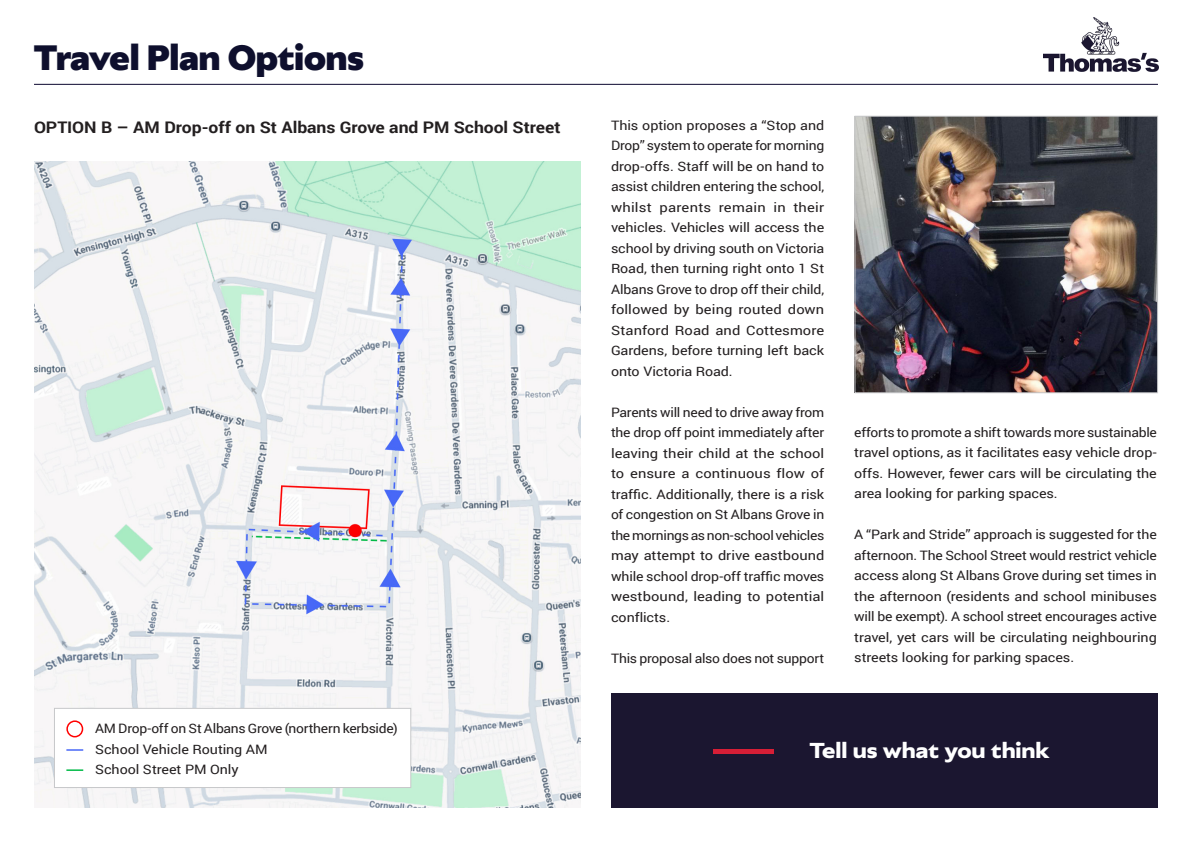
<style>
.page{position:relative;width:1192px;height:842px;background:#fff}
.page>*{position:absolute;margin:0;border:0;box-sizing:border-box;transform-origin:0 0}
.t1{font:700 35px "Gardner Sans";color:#0e0f2d}
.Thomas_Main_Body{font:600 21.5px "Gardner Sans";letter-spacing:-.005em;color:#fff;scale:1.1 1}
.Thomas_Main_Body-2{font:700 16px "Roboto";letter-spacing:-.005em;color:#231f20;scale:1.1 1}
.Thomas_Main_Body-3{font:13px/20.5px "Roboto";letter-spacing:-.005em;color:#231f20;text-align:justify;scale:1.07 1}
.Thomas_Main_Body-4{font:13px/20.5px "Roboto";letter-spacing:-.005em;color:#231f20;text-align:justify;scale:1.1 1}
.Thomas_Main_Body-5{font:13px/20.5px "Roboto";letter-spacing:-.005em;color:#231f20;text-align:justify;scale:1.08 1}
</style>
<div class="page">
<hr style="left:34px;top:84px;width:1124px;height:1px;background:#0b072f">
<img style="left:1043px;top:17px;width:115px;height:54px">
<img style="left:34px;top:161px;width:547px;height:647px">
<img style="left:854px;top:116px;width:304px;height:277px">
<svg style="left:54px;top:708px;width:357px;height:80px"></svg>
<div style="left:611px;top:693px;width:547px;height:115px;background:#1b1630"></div>
<hr style="left:713px;top:750px;width:61px;height:4px;background:#d61e36">
<p class="t1" style="left:34px;top:36px;width:331px">Travel Plan Options</p>
<p class="Thomas_Main_Body-2" style="left:34px;top:116px;width:480px">OPTION B – AM Drop-off on St Albans Grove and PM School Street</p>
<p class="Thomas_Main_Body-4" style="left:611px;top:114px;width:195px">This option proposes a “Stop and Drop” system to operate for morning drop-offs. Staff will be on hand to assist children entering the school, whilst parents remain in their vehicles. Vehicles will access the school by driving south on Victoria Road, then turning right onto 1 St Albans Grove to drop off their child, followed by being routed down Stanford Road and Cottesmore Gardens, before turning left back onto Victoria Road.</p>
<p class="Thomas_Main_Body-3" style="left:611px;top:401px;width:201px">Parents will need to drive away from the drop off point immediately after leaving their child at the school to ensure a continuous flow of traffic. Additionally, there is a risk of congestion on St Albans Grove in the mornings as non-school vehicles may attempt to drive eastbound while school drop-off traffic moves westbound, leading to potential conflicts.</p>
<p class="Thomas_Main_Body-3" style="left:611px;top:647px;width:201px">This proposal also does not support</p>
<p class="Thomas_Main_Body-3" style="left:854px;top:421px;width:284px">efforts to promote a shift towards more sustainable travel options, as it facilitates easy vehicle drop&shy;offs. However, fewer cars will be circulating the area looking for parking spaces.</p>
<p class="Thomas_Main_Body-5" style="left:854px;top:524px;width:282px">A “Park and Stride” approach is suggested for the afternoon. The School Street would restrict vehicle access along St Albans Grove during set times in the afternoon (residents and school minibuses will be exempt). A school street encourages active travel, yet cars will be circulating neighbouring streets looking for parking spaces.</p>
<p class="Thomas_Main_Body-3" style="left:95px;top:718px;width:284px">AM Drop-off on St Albans Grove (northern kerbside)</p>
<p class="Thomas_Main_Body-4" style="left:95px;top:738px;width:158px">School Vehicle Routing AM</p>
<p class="Thomas_Main_Body-4" style="left:95px;top:759px;width:132px">School Street PM Only</p>
<p class="Thomas_Main_Body" style="left:810px;top:738px;width:219px">Tell us what you think</p>
</div>
